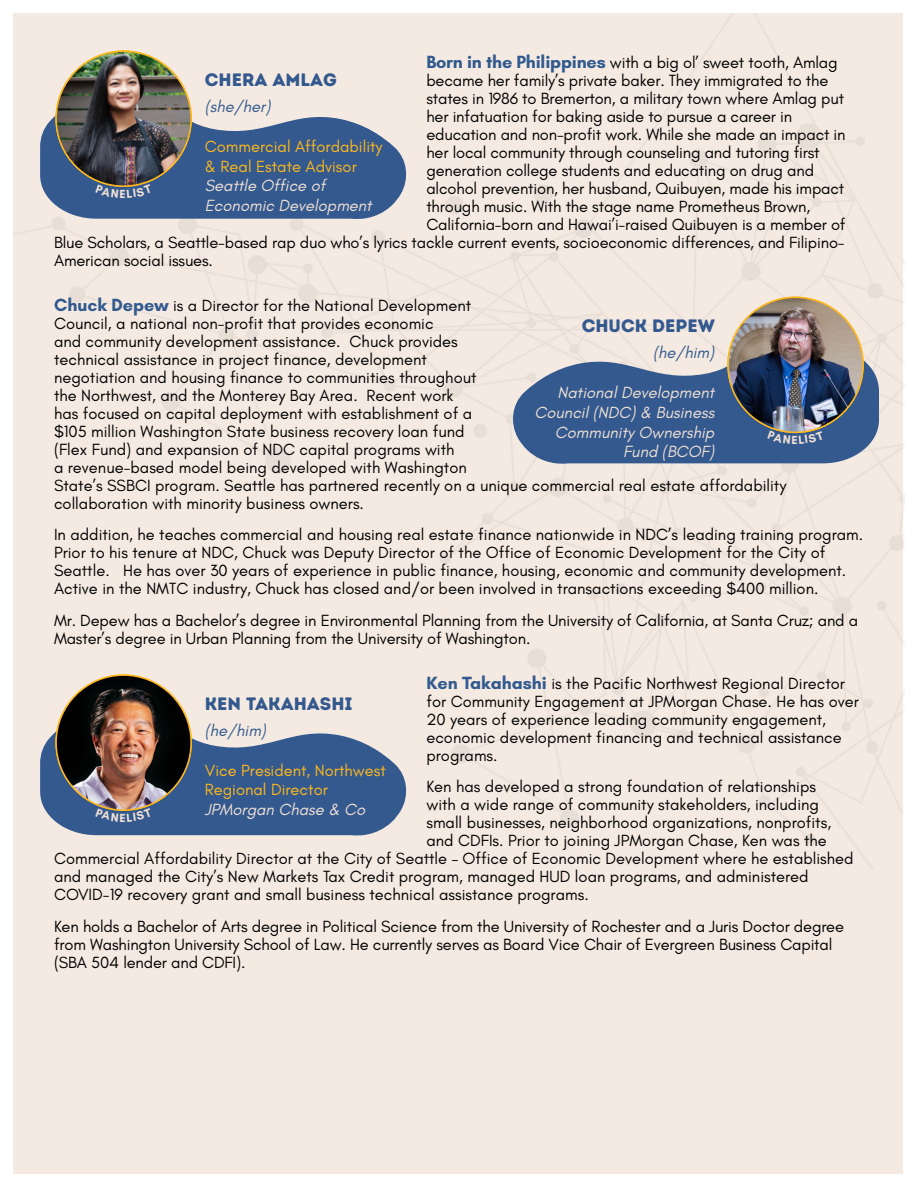
<style>
.page{position:relative;width:918px;height:1188px;background:#fff}
.page>*{position:absolute;margin:0;border:0;box-sizing:border-box;transform-origin:0 0}
.Name{font:18px "Intro Rust Base";color:#33598f}
.Body{font:16.5px/18px "Glacial Indifference";color:#000}
.Body-2{font:italic 16.5px/19.8px "Glacial Indifference";color:#f0e0d4;text-align:right}
.Position_Title{font:16.5px/19.8px "Glacial Indifference";color:#ffb81c}
.Pronouns{font:italic 16.5px "Glacial Indifference";color:#33598f}
.Position_Title-2{font:italic 16.5px "Glacial Indifference";color:#f0e0d4}
.s1{font-weight:700;font-size:18px;color:#325a8f}
</style>
<div class="page">
<div style="left:14px;top:14px;width:889px;height:1160px;background:#f4eae1"></div>
<img style="left:15px;top:14px;width:889px;height:855px">
<svg style="left:510px;top:335px;width:369px;height:130px;fill:#33598f"></svg>
<img style="left:728px;top:297px;width:135px;height:135px;border-radius:67px">
<svg style="left:40px;top:707px;width:370px;height:129px;fill:#33598f"></svg>
<img style="left:56px;top:675px;width:135px;height:135px;border-radius:68px">
<svg style="left:40px;top:90px;width:370px;height:130px;fill:#33598f"></svg>
<img style="left:56px;top:51px;width:135px;height:135px;border-radius:68px">
<svg style="left:767px;top:431px;width:57px;height:13px"></svg>
<svg style="left:96px;top:809px;width:56px;height:13px"></svg>
<svg style="left:96px;top:185px;width:56px;height:13px"></svg>
<p class="Body" style="left:426px;top:53px;width:413px"><span class="s1">Born in the Philippines</span> with a big ol’ sweet tooth, Amlag</p>
<p class="Body" style="left:426px;top:71px;width:403px">became her family’s private baker. They immigrated to the</p>
<p class="Body" style="left:426px;top:89px;width:419px">states in 1986 to Bremerton, a military town where Amlag put</p>
<p class="Body" style="left:426px;top:107px;width:367px">her infatuation for baking aside to pursue a career in</p>
<p class="Body" style="left:426px;top:125px;width:421px">education and non-profit work. While she made an impact in</p>
<p class="Body" style="left:426px;top:143px;width:395px">her local community through counseling and tutoring first</p>
<p class="Body" style="left:426px;top:161px;width:389px">generation college students and educating on drug and</p>
<p class="Body" style="left:426px;top:179px;width:419px">alcohol prevention, her husband, Quibuyen, made his impact</p>
<p class="Body" style="left:426px;top:197px;width:385px">through music. With the stage name Prometheus Brown,</p>
<p class="Body" style="left:426px;top:215px;width:421px">California-born and Hawai’i-raised Quibuyen is a member of</p>
<p class="Body" style="left:54px;top:233px;width:792px">Blue Scholars, a Seattle-based rap duo who’s lyrics tackle current events, socioeconomic differences, and Filipino-</p>
<p class="Body" style="left:54px;top:251px;width:160px">American social issues.</p>
<p class="Body" style="left:54px;top:296px;width:734px"><span class="s1">Chuck Depew</span> is a Director for the National Development<br>Council, a national non-profit that provides economic<br>and community development assistance. Chuck provides<br>technical assistance in project finance, development<br>negotiation and housing finance to communities throughout<br>the Northwest, and the Monterey Bay Area. Recent work<br>has focused on capital deployment with establishment of a<br>$105 million Washington State business recovery loan fund<br>(Flex Fund) and expansion of NDC capital programs with<br>a revenue-based model being developed with Washington<br>State’s SSBCI program. Seattle has partnered recently on a unique commercial real estate affordability collaboration with minority business owners.</p>
<p class="Body" style="left:54px;top:526px;width:811px">In addition, he teaches commercial and housing real estate finance nationwide in NDC’s leading training program.<br>Prior to his tenure at NDC, Chuck was Deputy Director of the Office of Economic Development for the City of Seattle. He has over 30 years of experience in public finance, housing, economic and community development.<br>Active in the NMTC industry, Chuck has closed and/or been involved in transactions exceeding $400 million.</p>
<p class="Body" style="left:54px;top:611px;width:806px">Mr. Depew has a Bachelor’s degree in Environmental Planning from the University of California, at Santa Cruz; and a<br>Master’s degree in Urban Planning from the University of Washington.</p>
<p class="Body" style="left:426px;top:674px;width:434px"><span class="s1">Ken Takahashi</span> is the Pacific Northwest Regional Director for Community Engagement at JPMorgan Chase. He has over 20 years of experience leading community engagement, economic development financing and technical assistance programs.</p>
<p class="Body" style="left:426px;top:778px;width:391px">Ken has developed a strong foundation of relationships</p>
<p class="Body" style="left:426px;top:796px;width:394px">with a wide range of community stakeholders, including</p>
<p class="Body" style="left:426px;top:814px;width:406px">small businesses, neighborhood organizations, nonprofits,</p>
<p class="Body" style="left:426px;top:832px;width:402px">and CDFIs. Prior to joining JPMorgan Chase, Ken was the</p>
<p class="Body" style="left:54px;top:850px;width:801px">Commercial Affordability Director at the City of Seattle – Office of Economic Development where he established</p>
<p class="Body" style="left:54px;top:868px;width:756px">and managed the City’s New Markets Tax Credit program, managed HUD loan programs, and administered</p>
<p class="Body" style="left:54px;top:886px;width:536px">COVID-19 recovery grant and small business technical assistance programs.</p>
<p class="Body" style="left:54px;top:917px;width:792px">Ken holds a Bachelor of Arts degree in Political Science from the University of Rochester and a Juris Doctor degree from Washington University School of Law. He currently serves as Board Vice Chair of Evergreen Business Capital (SBA 504 lender and CDFI).</p>
<p class="Name" style="left:205px;top:68px;width:133px">CHERA AMLAG</p>
<p class="Pronouns" style="left:205px;top:97px;width:67px">(she/her)</p>
<p class="Position_Title" style="left:205px;top:137px;width:179px">Commercial Affordability &amp; Real Estate Advisor</p>
<p class="Body-2" style="left:205px;top:176px;width:168px;text-align:left">Seattle Office of<br>Economic Development</p>
<p class="Name" style="left:582px;top:314px;width:135px">CHUCK DEPEW</p>
<p class="Pronouns" style="left:653px;top:344px;width:63px">(he/him)</p>
<p class="Body-2" style="left:534px;top:383px;width:181px">National Development<br>Council (NDC) &amp; Business<br>Community Ownership<br>Fund (BCOF)</p>
<p class="Name" style="left:205px;top:692px;width:149px">KEN TAKAHASHI</p>
<p class="Pronouns" style="left:205px;top:721px;width:63px">(he/him)</p>
<p class="Position_Title" style="left:205px;top:761px;width:183px">Vice President, Northwest<br>Regional Director</p>
<p class="Position_Title-2" style="left:205px;top:801px;width:162px">JPMorgan Chase &amp; Co</p>
</div>
